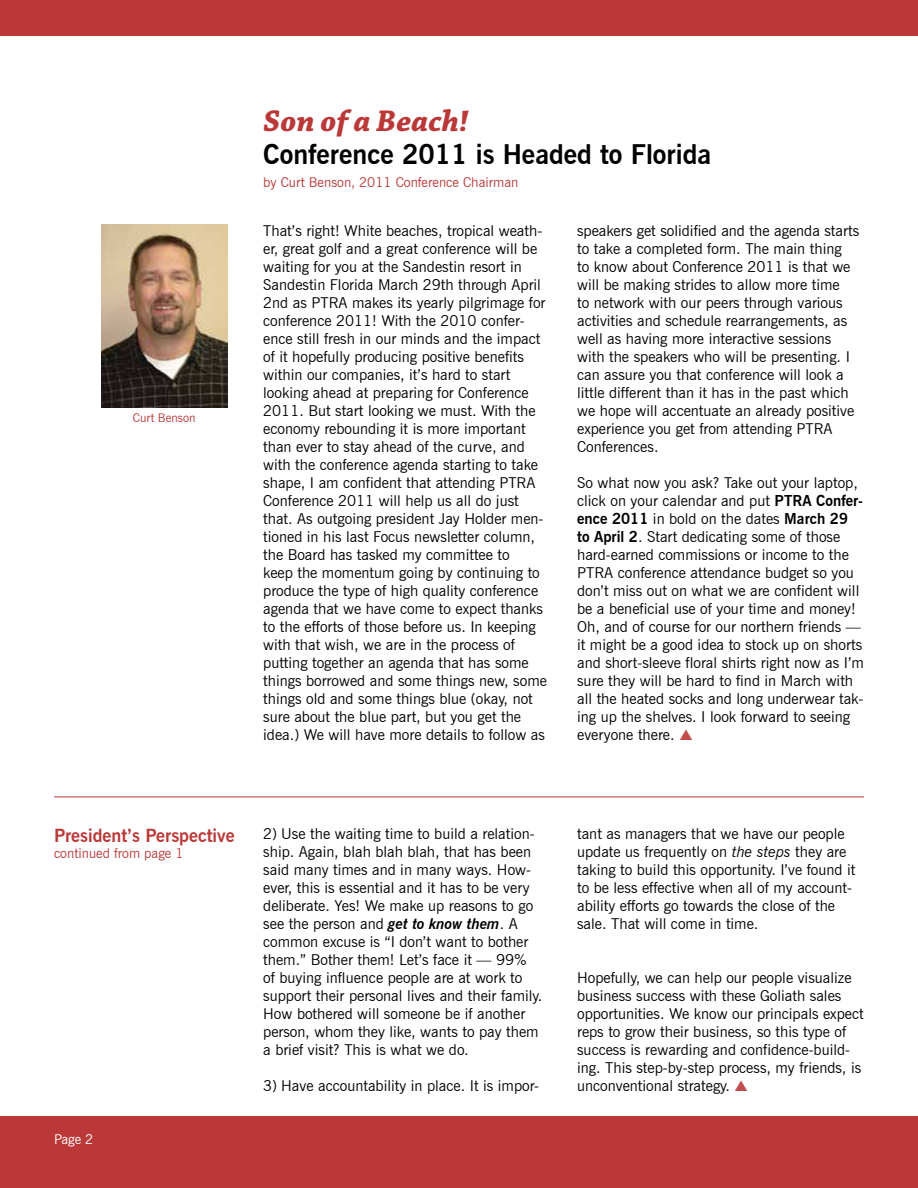
<style>
.page{position:relative;width:918px;height:1188px;background:#fff}
.page>*{position:absolute;margin:0;border:0;box-sizing:border-box;transform-origin:0 0}
.t1{font:italic 700 31.5px "Chaparral Pro";color:#ba3938}
.t2{font:700 27px "News Gothic BT";color:#000}
.t3{font:700 18px "News Gothic BT";color:#ba3938}
.t4{font:15px/18px "News Gothic BT";color:#000}
.t5{font:13.5px "News Gothic BT";color:#ba3938}
.t6{font:13.5px "News Gothic BT";color:#fff}
.t7{font:12px "News Gothic BT";color:#ba3938}
.s1{font-weight:700}
.s2{font-weight:700;font-style:italic}
.s3{font-style:italic}
</style>
<div class="page">
<div style="left:0;top:1116px;width:918px;height:72px;background:#ba3938"></div>
<div style="left:0;top:0;width:918px;height:36px;background:#ba3938"></div>
<img style="left:101px;top:225px;width:126px;height:183px">
<hr style="left:54px;top:796px;width:810px;height:1px;background:#ba3938">
<p class="t7" style="left:133px;top:410px;width:64px">Curt Benson</p>
<h1 class="t1" style="left:263px;top:103px;width:207px">Son of a Beach!</h1>
<h2 class="t2" style="left:263px;top:138px;width:450px">Conference 2011 is Headed to Florida</h2>
<p class="t5" style="left:263px;top:174px;width:257px">by Curt Benson, 2011 Conference Chairman</p>
<p class="t4" style="left:577px;top:222px;width:284px">speakers get solidified and the agenda starts to take a completed form. The main thing<br>to know about Conference 2011 is that we will be making strides to allow more time<br>to network with our peers through various activities and schedule rearrangements, as well as having more interactive sessions with the speakers who will be presenting. I can assure you that conference will look a little different than it has in the past which we hope will accentuate an already positive experience you get from attending PTRA Conferences.</p>
<p class="t4" style="left:577px;top:474px;width:288px">So what now you ask? Take out your laptop, click on your calendar and put <span class="s1">PTRA Confer&shy;ence 2011</span> in bold on the dates <span class="s1">March 29 to April 2</span>. Start dedicating some of those hard-earned commissions or income to the PTRA conference attendance budget so you don’t miss out on what we are confident will be a beneficial use of your time and money!<br>Oh, and of course for our northern friends — it might be a good idea to stock up on shorts and short-sleeve floral shirts right now as I’m sure they will be hard to find in March with all the heated socks and long underwear tak&shy;ing up the shelves. I look forward to seeing everyone there.</p>
<p class="t4" style="left:263px;top:222px;width:285px">That’s right! White beaches, tropical weath&shy;er, great golf and a great conference will be waiting for you at the Sandestin resort in Sandestin Florida March 29th through April 2nd as PTRA makes its yearly pilgrimage for conference 2011! With the 2010 confer&shy;ence still fresh in our minds and the impact of it hopefully producing positive benefits within our companies, it’s hard to start looking ahead at preparing for Conference 2011. But start looking we must. With the economy rebounding it is more important than ever to stay ahead of the curve, and with the conference agenda starting to take shape, I am confident that attending PTRA Conference 2011 will help us all do just that. As outgoing president Jay Holder men&shy;tioned in his last Focus newsletter column, the Board has tasked my committee to<br>keep the momentum going by continuing to produce the type of high quality conference agenda that we have come to expect thanks to the efforts of those before us. In keeping with that wish, we are in the process of putting together an agenda that has some things borrowed and some things new, some things old and some things blue (okay, not sure about the blue part, but you get the idea. ) We will have more details to follow as</p>
<p class="t3" style="left:54px;top:824px;width:182px">President’s Perspective</p>
<p class="t5" style="left:54px;top:845px;width:131px">continued from page 1</p>
<p class="t6" style="left:54px;top:1131px;width:41px">Page 2</p>
<p class="t4" style="left:263px;top:825px;width:278px">2) Use the waiting time to build a relation&shy;ship. Again, blah blah blah, that has been said many times and in many ways. How&shy;ever, this is essential and it has to be very deliberate. Yes! We make up reasons to go see the person and <span class="s2">get to know them</span>. A common excuse is “I don’t want to bother them. ” Bother them! Let’s face it — 99% of buying influence people are at work to support their personal lives and their family.<br>How bothered will someone be if another person, whom they like, wants to pay them a brief visit? This is what we do.</p>
<p class="t4" style="left:263px;top:1077px;width:278px">3) Have accountability in place. It is impor-</p>
<p class="t4" style="left:577px;top:825px;width:280px">tant as managers that we have our people update us frequently on <span class="s3">the steps</span> they are taking to build this opportunity. I’ve found it to be less effective when all of my account&shy;ability efforts go towards the close of the sale. That will come in time.</p>
<p class="t4" style="left:577px;top:969px;width:288px">Hopefully, we can help our people visualize business success with these Goliath sales opportunities. We know our principals expect reps to grow their business, so this type of success is rewarding and confidence-build&shy;ing. This step-by-step process, my friends, is unconventional strategy.</p>
</div>
